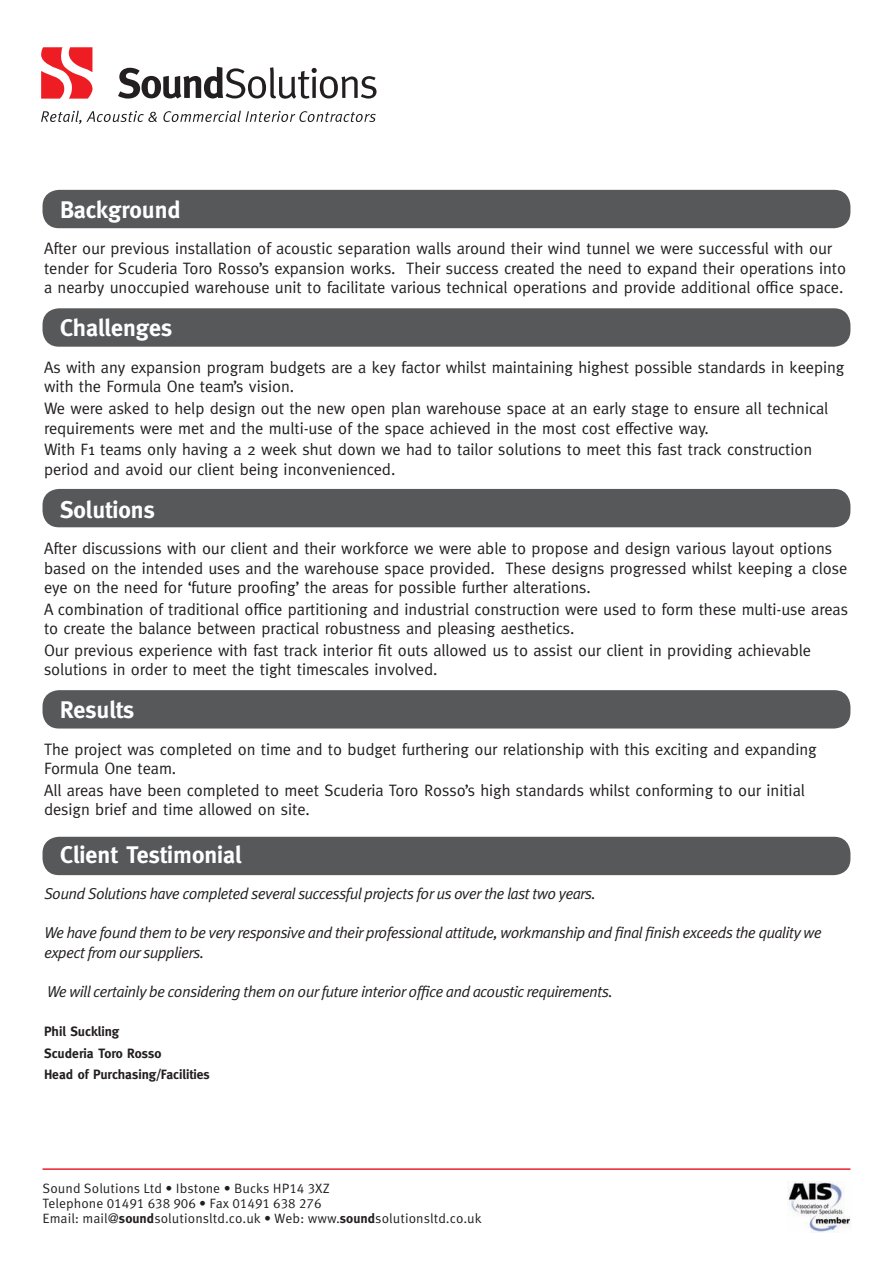
<style>
.page{position:relative;width:893px;height:1263px;background:#fff}
.page>*{position:absolute;margin:0;border:0;box-sizing:border-box;transform-origin:0 0}
.t1{font:700 24px "Meta";color:#fff}
.t2{font:16.5px/19.5px "Meta";letter-spacing:-.005em;color:#231f20}
.t3{font:italic 15.75px/19.5px "Meta Korrespondenz";letter-spacing:-.05em;color:#231f20}
.t4{font:13.5px/15px "Meta Korrespondenz";color:#231f20}
.t5{font:700 13.5px "Meta";color:#231f20}
.s1{font-weight:700}
</style>
<div class="page">
<div style="left:43px;top:837px;width:807px;height:38px;background:#57585a;border-radius:16px"></div>
<div style="left:43px;top:308px;width:807px;height:39px;background:#57585a;border-radius:16px"></div>
<div style="left:43px;top:489px;width:807px;height:38px;background:#57585a;border-radius:16px"></div>
<div style="left:43px;top:690px;width:807px;height:38px;background:#57585a;border-radius:16px"></div>
<div style="left:43px;top:190px;width:807px;height:38px;background:#57585a;border-radius:16px"></div>
<svg style="left:41px;top:47px;width:52px;height:52px"></svg>
<svg style="left:118px;top:67px;width:258px;height:32px"></svg>
<svg style="left:41px;top:110px;width:116px;height:14px"></svg>
<svg style="left:163px;top:110px;width:213px;height:12px"></svg>
<hr style="left:43px;top:1168px;width:807px;height:2px;background:#eb1f30">
<img style="left:788px;top:1181px;width:63px;height:51px">
<p class="t1" style="left:60px;top:196px;width:122px">Background</p>
<p class="t2" style="left:44px;top:239px;width:804px">After our previous installation of acoustic separation walls around their wind tunnel we were successful with our tender for Scuderia Toro Rosso’s expansion works. Their success created the need to expand their operations into a nearby unoccupied warehouse unit to facilitate various technical operations and provide additional office space.</p>
<p class="t1" style="left:60px;top:314px;width:114px">Challenges</p>
<p class="t2" style="left:44px;top:357px;width:802px">As with any expansion program budgets are a key factor whilst maintaining highest possible standards in keeping with the Formula One team’s vision.</p>
<p class="t2" style="left:44px;top:398px;width:786px">We were asked to help design out the new open plan warehouse space at an early stage to ensure all technical requirements were met and the multi-use of the space achieved in the most cost effective way.</p>
<p class="t2" style="left:44px;top:439px;width:770px">With F1 teams only having a 2 week shut down we had to tailor solutions to meet this fast track construction period and avoid our client being inconvenienced.</p>
<p class="t1" style="left:60px;top:495px;width:96px">Solutions</p>
<p class="t2" style="left:44px;top:538px;width:805px">After discussions with our client and their workforce we were able to propose and design various layout options based on the intended uses and the warehouse space provided. These designs progressed whilst keeping a close eye on the need for ‘future proofing’ the areas for possible further alterations.</p>
<p class="t2" style="left:44px;top:599px;width:805px">A combination of traditional office partitioning and industrial construction were used to form these multi-use areas to create the balance between practical robustness and pleasing aesthetics.</p>
<p class="t2" style="left:44px;top:640px;width:769px">Our previous experience with fast track interior fit outs allowed us to assist our client in providing achievable solutions in order to meet the tight timescales involved.</p>
<p class="t1" style="left:60px;top:696px;width:76px">Results</p>
<p class="t2" style="left:44px;top:739px;width:774px">The project was completed on time and to budget furthering our relationship with this exciting and expanding<br>Formula One team.</p>
<p class="t2" style="left:44px;top:780px;width:762px">All areas have been completed to meet Scuderia Toro Rosso’s high standards whilst conforming to our initial design brief and time allowed on site.</p>
<p class="t1" style="left:60px;top:841px;width:183px">Client Testimonial</p>
<p class="t3" style="left:44px;top:884px;width:553px">Sound Solutions have completed several successful projects for us over the last two years.</p>
<p class="t3" style="left:44px;top:923px;width:779px">We have found them to be very responsive and their professional attitude, workmanship and final finish exceeds the quality we expect from our suppliers.</p>
<p class="t3" style="left:47px;top:981px;width:568px">We will certainly be considering them on our future interior office and acoustic requirements.</p>
<p class="t5" style="left:44px;top:1023px;width:77px">Phil Suckling</p>
<p class="t5" style="left:44px;top:1045px;width:119px">Scuderia Toro Rosso</p>
<p class="t5" style="left:44px;top:1067px;width:167px">Head of Purchasing/Facilities</p>
<p class="t4" style="left:43px;top:1181px;width:289px">Sound Solutions Ltd • Ibstone • Bucks HP14 3XZ</p>
<p class="t4" style="left:43px;top:1196px;width:441px">Telephone 01491 638 906 • Fax 01491 638 276<br>Email: mail@<span class="s1">sound</span>solutionsltd.co.uk • Web: www.<span class="s1">sound</span>solutionsltd.co.uk</p>
</div>
